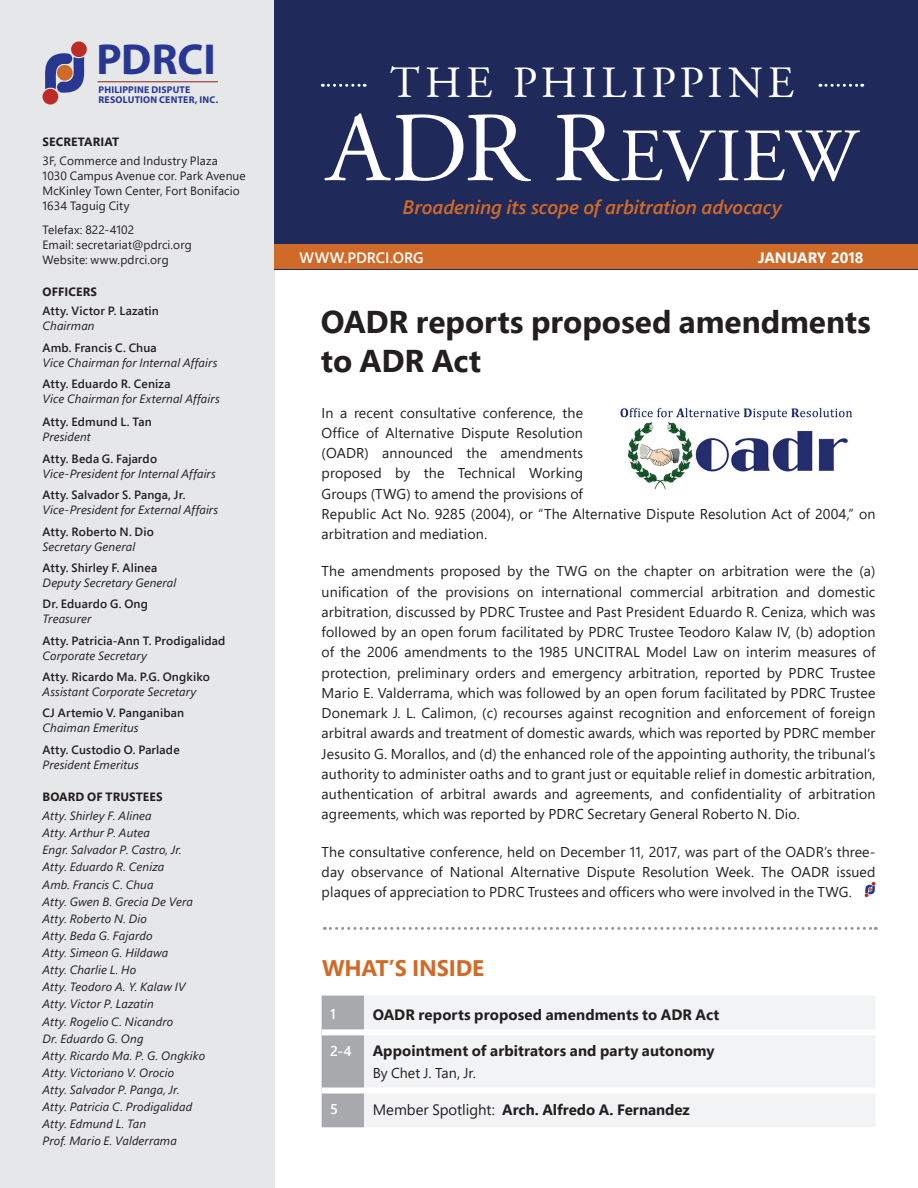
<style>
.page{position:relative;width:918px;height:1188px;background:#fff}
.page>*{position:absolute;margin:0;border:0;box-sizing:border-box;transform-origin:0 0}
.t1{font:99px "Adobe Garamond Regular SC";color:#fff}
.t2{font:75px "Adobe Garamond Regular SC";color:#fff}
.t3{font:45px "Adobe Garamond Regular SC";letter-spacing:.105em;color:#fff}
.t4{font:700 43.5px "Myriad Pro";color:#283792}
.t5{font:700 31.5px/39px "Segoe Pro";color:#231f20}
.t6{font:700 22.5px "Segoe Pro";letter-spacing:-.01em;color:#d06a28}
.t7{font:italic 600 19.5px "Segoe Pro";letter-spacing:-.005em;color:#d06a28}
.t8{font:700 15px "Segoe Pro";letter-spacing:.005em;color:#231f20}
.t9{font:600 15px "Segoe Pro";color:#fff}
.t10{font:700 15px "Segoe Pro";color:#fff}
.t11{font:14.25px/20.2px "Segoe Pro";letter-spacing:.01em;color:#231f20;text-align:justify}
.t12{font:600 14.25px "Segoe Pro";color:#fff}
.t13{font:italic 12px/17.1px "Segoe Pro";letter-spacing:.01em;color:#231f20}
.t14{font:600 12px "Segoe Pro";letter-spacing:.015em;color:#231f20}
.t15{font:12px/15px "Segoe Pro";letter-spacing:.01em;color:#231f20}
.t16{font:700 12px "Segoe Pro";letter-spacing:.01em;color:#231f20}
.t17{font:700 9.75px/9.8px "Myriad Hebrew";letter-spacing:.02em;color:#283792}
.s1{font-weight:400}
</style>
<div class="page">
<svg style="left:865px;top:882px;width:10px;height:15px"></svg>
<img style="left:620px;top:407px;width:233px;height:82px">
<div style="left:0;top:0;width:274px;height:1188px;background:#e6e7e9"></div>
<div style="left:274px;top:0;width:644px;height:269px;background:#1f295a"></div>
<svg style="left:322px;top:84px;width:43px;height:3px"></svg>
<svg style="left:820px;top:84px;width:43px;height:3px"></svg>
<div style="left:274px;top:245px;width:644px;height:24px;background:#d06a28"></div>
<div style="left:322px;top:996px;width:42px;height:131px;background:#a8a9ad"></div>
<div style="left:364px;top:996px;width:511px;height:131px;background:#f2f3f4"></div>
<div style="left:322px;top:1029px;width:42px;height:6px;background:#fff"></div>
<div style="left:364px;top:1029px;width:511px;height:6px;background:#fff"></div>
<div style="left:322px;top:1088px;width:42px;height:6px;background:#fff"></div>
<div style="left:364px;top:1088px;width:511px;height:6px;background:#fff"></div>
<svg style="left:324px;top:927px;width:552px;height:3px"></svg>
<hr style="left:98px;top:81px;width:120px;height:1px;background:#961a1d">
<div style="left:43px;top:89px;width:15px;height:16px;background:#be2a25;border-radius:50%"></div>
<div style="left:71px;top:41px;width:16px;height:16px;background:#be2a25;border-radius:50%"></div>
<svg style="left:44px;top:53px;width:42px;height:40px"></svg>
<h3 class="t4" style="left:96px;top:31px;width:121px">PDRCI</h3>
<p class="t17" style="left:99px;top:86px;width:121px">PHILIPPINE DISPUTE<br>RESOLUTION CENTER, INC.</p>
<p class="t16" style="left:43px;top:133px;width:78px">SECRETARIAT</p>
<p class="t15" style="left:43px;top:153px;width:205px">3F, Commerce and Industry Plaza<br>1030 Campus Avenue cor. Park Avenue<br>McKinley Town Center, Fort Bonifacio<br>1634 Taguig City</p>
<p class="t15" style="left:43px;top:222px;width:151px">Telefax: 822-4102<br>Email: secretariat@pdrci.org<br>Website: www.pdrci.org</p>
<p class="t16" style="left:43px;top:283px;width:56px">OFFICERS</p>
<p class="t14" style="left:43px;top:303px;width:118px">Atty. Victor P. Lazatin</p>
<p class="t13" style="left:43px;top:317px;width:54px">Chairman</p>
<p class="t14" style="left:43px;top:339px;width:116px">Amb. Francis C. Chua</p>
<p class="t13" style="left:43px;top:353px;width:176px">Vice Chairman for Internal Affairs</p>
<p class="t14" style="left:43px;top:375px;width:129px">Atty. Eduardo R. Ceniza</p>
<p class="t13" style="left:43px;top:390px;width:179px">Vice Chairman for External Affairs</p>
<p class="t14" style="left:43px;top:414px;width:111px">Atty. Edmund L. Tan</p>
<p class="t13" style="left:43px;top:428px;width:50px">President</p>
<p class="t14" style="left:43px;top:450px;width:116px">Atty. Beda G. Fajardo</p>
<p class="t13" style="left:43px;top:465px;width:175px">Vice-President for Internal Affairs</p>
<p class="t14" style="left:43px;top:487px;width:145px">Atty. Salvador S. Panga, Jr.</p>
<p class="t13" style="left:43px;top:501px;width:177px">Vice-President for External Affairs</p>
<p class="t14" style="left:43px;top:523px;width:113px">Atty. Roberto N. Dio</p>
<p class="t13" style="left:43px;top:537px;width:94px">Secretary General</p>
<p class="t14" style="left:43px;top:559px;width:116px">Atty. Shirley F. Alinea</p>
<p class="t13" style="left:43px;top:574px;width:135px">Deputy Secretary General</p>
<p class="t14" style="left:43px;top:596px;width:107px">Dr. Eduardo G. Ong</p>
<p class="t13" style="left:43px;top:610px;width:50px">Treasurer</p>
<p class="t14" style="left:43px;top:632px;width:184px">Atty. Patricia-Ann T. Prodigalidad</p>
<p class="t13" style="left:43px;top:647px;width:106px">Corporate Secretary</p>
<p class="t14" style="left:43px;top:669px;width:169px">Atty. Ricardo Ma. P.G. Ongkiko</p>
<p class="t13" style="left:43px;top:683px;width:155px">Assistant Corporate Secretary</p>
<p class="t14" style="left:43px;top:705px;width:143px">CJ Artemio V. Panganiban</p>
<p class="t13" style="left:43px;top:719px;width:97px">Chaiman Emeritus</p>
<p class="t14" style="left:43px;top:741px;width:139px">Atty. Custodio O. Parlade</p>
<p class="t13" style="left:43px;top:756px;width:98px">President Emeritus</p>
<p class="t16" style="left:43px;top:788px;width:122px">BOARD OF TRUSTEES</p>
<p class="t13" style="left:43px;top:807px;width:164px">Atty. Shirley F. Alinea<br>Atty. Arthur P. Autea<br>Engr. Salvador P. Castro, Jr.<br>Atty. Eduardo R. Ceniza<br>Amb. Francis C. Chua<br>Atty. Gwen B. Grecia De Vera<br>Atty. Roberto N. Dio<br>Atty. Beda G. Fajardo<br>Atty. Simeon G. Hildawa<br>Atty. Charlie L. Ho<br>Atty. Teodoro A. Y. Kalaw IV<br>Atty. Victor P. Lazatin<br>Atty. Rogelio C. Nicandro<br>Dr. Eduardo G. Ong<br>Atty. Ricardo Ma. P. G. Ongkiko<br>Atty. Victoriano V. Orocio<br>Atty. Salvador P. Panga, Jr.<br>Atty. Patricia C. Prodigalidad<br>Atty. Edmund L. Tan<br>Prof. Mario E. Valderrama</p>
<h3 class="t3" style="left:390px;top:58px;width:405px">THE PHILIPPINE</h3>
<h1 class="t1" style="left:327px;top:96px;width:291px">ADR R</h1>
<h3 class="t7" style="left:403px;top:194px;width:381px">Broadening its scope of arbitration advocacy</h3>
<h2 class="t2" style="left:619px;top:116px;width:239px">EVIEW</h2>
<p class="t9" style="left:300px;top:247px;width:126px">WWW.PDRCI.ORG</p>
<p class="t10" style="left:758px;top:247px;width:107px">JANUARY 2018</p>
<h3 class="t5" style="left:321px;top:302px;width:552px">OADR reports proposed amendments to ADR Act</h3>
<p class="t11" style="left:322px;top:402px;width:555px;text-align:left">In a recent consultative conference, the<br>Office of Alternative Dispute Resolution<br>(OADR) announced the amendments<br>proposed by the Technical Working<br>Groups (TWG) to amend the provisions of<br>Republic Act No. 9285 (2004), or “The Alternative Dispute Resolution Act of 2004,” on arbitration and mediation.</p>
<p class="t11" style="left:322px;top:561px;width:555px">The amendments proposed by the TWG on the chapter on arbitration were the (a) unification of the provisions on international commercial arbitration and domestic arbitration, discussed by PDRC Trustee and Past President Eduardo R. Ceniza, which was followed by an open forum facilitated by PDRC Trustee Teodoro Kalaw IV, (b) adoption of the 2006 amendments to the 1985 UNCITRAL Model Law on interim measures of protection, preliminary orders and emergency arbitration, reported by PDRC Trustee Mario E. Valderrama, which was followed by an open forum facilitated by PDRC Trustee Donemark J. L. Calimon, (c) recourses against recognition and enforcement of foreign arbitral awards and treatment of domestic awards, which was reported by PDRC member Jesusito G. Morallos, and (d) the enhanced role of the appointing authority, the tribunal’s authority to administer oaths and to grant just or equitable relief in domestic arbitration, authentication of arbitral awards and agreements, and confidentiality of arbitration agreements, which was reported by PDRC Secretary General Roberto N. Dio.</p>
<p class="t11" style="left:322px;top:841px;width:555px">The consultative conference, held on December 11, 2017, was part of the OADR’s three&shy;day observance of National Alternative Dispute Resolution Week. The OADR issued plaques of appreciation to PDRC Trustees and officers who were involved in the TWG.</p>
<h3 class="t6" style="left:322px;top:952px;width:164px">WHAT’S INSIDE</h3>
<p class="t12" style="left:330px;top:1004px;width:7px">1</p>
<p class="t8" style="left:373px;top:1004px;width:348px">OADR reports proposed amendments to ADR Act</p>
<p class="t12" style="left:330px;top:1041px;width:23px">2-4</p>
<p class="t8" style="left:373px;top:1040px;width:344px">Appointment of arbitrators and party autonomy</p>
<p class="t11" style="left:373px;top:1062px;width:105px">By Chet J. Tan, Jr.</p>
<p class="t12" style="left:330px;top:1099px;width:9px">5</p>
<p class="t8" style="left:373px;top:1099px;width:319px"><span class="s1">Member Spotlight:</span> Arch. Alfredo A. Fernandez</p>
</div>
